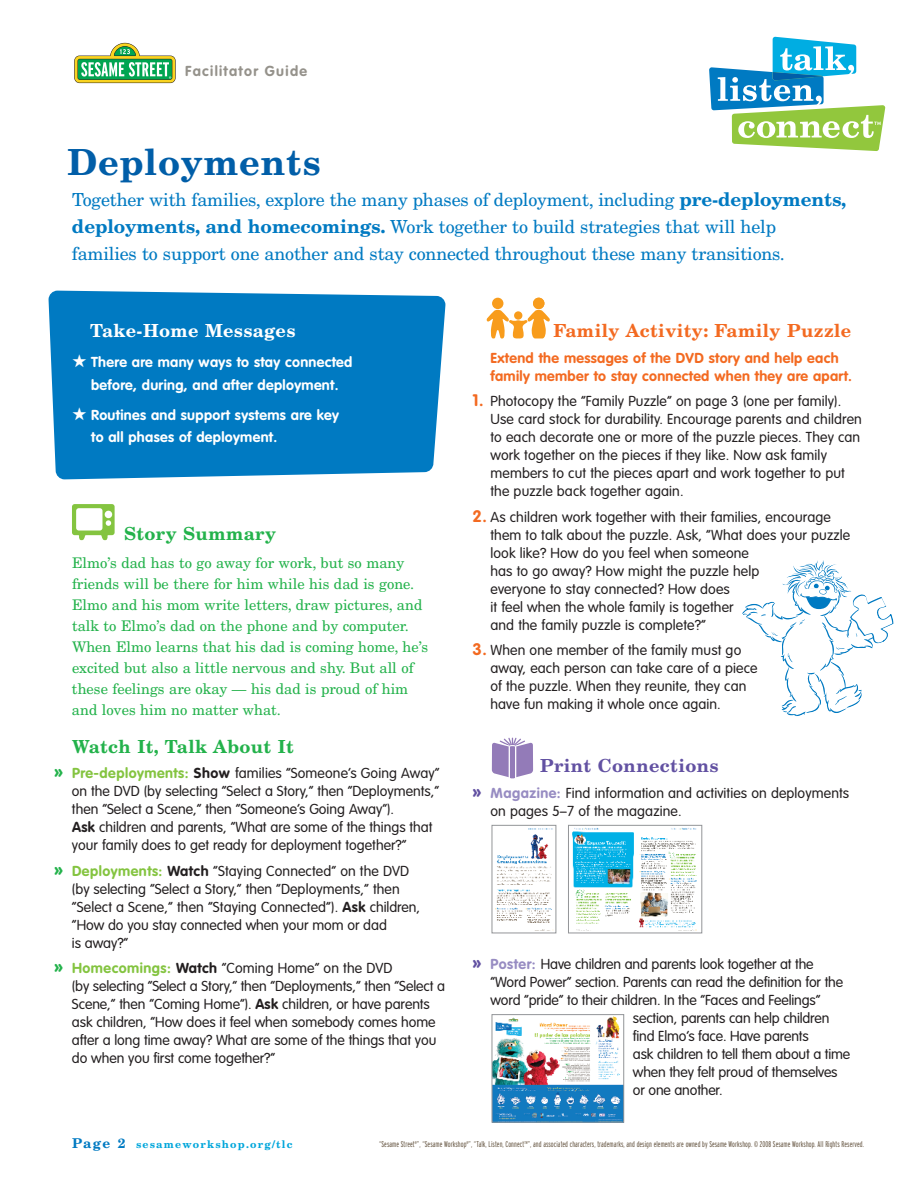
<style>
.page{position:relative;width:918px;height:1188px;background:#fff}
.page>*{position:absolute;margin:0;border:0;box-sizing:border-box;transform-origin:0 0}
.t1{font:700 36px "New Century Schlbk";letter-spacing:.025em;color:#015ea8}
.t2{font:18px/27px "New Century Schlbk";letter-spacing:-.01em;color:#007ac2}
.t3{font:700 18px "New Century Schlbk";letter-spacing:.025em;color:#23b24b}
.t4{font:700 18px "New Century Schlbk";letter-spacing:.025em;color:#f36a21}
.t5{font:700 18px "New Century Schlbk";letter-spacing:.025em;color:#fff}
.t6{font:700 18px "New Century Schlbk";letter-spacing:.025em;color:#6251a2}
.t7{font:14.7px/21px "New Century Schlbk";color:#23b24b}
.t8{font:300 14.25px/18px "VAG Rounded";letter-spacing:.01em;color:#231f20}
.t9{font:300 14.25px "VAG Rounded";letter-spacing:-.01em;color:#231f20}
.t10{font:700 14.25px/22.5px "VAG Rounded";letter-spacing:.025em;color:#fff;text-align:center}
.t11{font:700 14.25px/18px "VAG Rounded";letter-spacing:.025em;color:#f36a21}
.t12{font:700 14.25px "VAG Rounded";letter-spacing:.09em;color:#95928b}
.t13{font:700 10.5px "New Century Schlbk";letter-spacing:.115em;color:#00a6db}
.t14{font:300 extra-condensed 8.25px "Interstate";letter-spacing:.005em;color:#5d4c37}
.s1{font-weight:700;font-size:18.75px}
.s2{font-weight:700;font-size:18.3px;color:#23b24b}
.s3{font-weight:700;color:#84c440}
.s4{font-weight:700}
.s5{font-weight:700;font-size:16.5px;color:#f36a21}
.s6{font-weight:700;font-size:18.3px;color:#6251a2}
.s7{font-weight:700;color:#978cc2}
.s8{font-size:13.5px;color:#007ac2}
</style>
<div class="page">
<svg style="left:709px;top:37px;width:176px;height:114px"></svg>
<svg style="left:72px;top:504px;width:43px;height:36px"></svg>
<div style="left:105px;top:511px;width:7px;height:7px;background:#fff;border-radius:50%"></div>
<svg style="left:49px;top:291px;width:396px;height:188px;background:#1182c6"></svg>
<svg style="left:487px;top:298px;width:63px;height:40px"></svg>
<svg style="left:491px;top:738px;width:43px;height:41px"></svg>
<hr style="left:509px;top:746px;width:1px;height:33px;background:#fff">
<hr style="left:515px;top:746px;width:1px;height:33px;background:#fff">
<svg style="left:74px;top:43px;width:102px;height:40px"></svg>
<img style="left:495px;top:828px;width:59px;height:103px">
<div style="left:492px;top:825px;width:64px;height:108px;border:1px solid #939598"></div>
<img style="left:572px;top:827px;width:125px;height:104px">
<div style="left:568px;top:825px;width:134px;height:108px;border:1px solid #939598"></div>
<img style="left:494px;top:1016px;width:128px;height:104px">
<div style="left:492px;top:1014px;width:132px;height:108px;border:1px solid #939598"></div>
<svg style="left:818px;top:560px;width:76px;height:70px"></svg>
<p class="t12" style="left:185px;top:65px;width:124px">Facilitator Guide</p>
<h1 class="t1" style="left:68px;top:149px;width:254px">Deployments</h1>
<p class="t2" style="left:72px;top:188px;width:776px">Together with families, explore the many phases of deployment, including <span class="s1">pre-deployments, deployments, and homecomings.</span> Work together to build strategies that will help<br>families to support one another and stay connected throughout these many transitions.</p>
<p class="t5" style="left:90px;top:324px;width:207px">Take-Home Messages</p>
<p class="t10" style="left:72px;top:352px;width:282px">★ There are many ways to stay connected before, during, and after deployment.</p>
<p class="t10" style="left:91px;top:405px;width:249px;text-align:left;text-indent:-19px">★ Routines and support systems are key to all phases of deployment.</p>
<p class="t3" style="left:124px;top:527px;width:154px">Story Summary</p>
<p class="t7" style="left:72px;top:554px;width:358px">Elmo’s dad has to go away for work, but so many friends will be there for him while his dad is gone.<br>Elmo and his mom write letters, draw pictures, and talk to Elmo’s dad on the phone and by computer.<br>When Elmo learns that his dad is coming home, he’s excited but also a little nervous and shy. But all of these feelings are okay — his dad is proud of him and loves him no matter what.</p>
<p class="t3" style="left:72px;top:740px;width:223px">Watch It, Talk About It</p>
<p class="t8" style="left:72px;top:765px;width:369px;text-indent:-18px"><span class="s2">»</span> <span class="s3">Pre-deployments:</span> <span class="s4">Show</span> families “Someone’s Going Away” on the DVD (by selecting “Select a Story,” then “Deployments,” then “Select a Scene,” then “Someone’s Going Away”).<br><span class="s4">Ask</span> children and parents, “What are some of the things that your family does to get ready for deployment together?”</p>
<p class="t8" style="left:72px;top:863px;width:350px;text-indent:-18px"><span class="s2">»</span> <span class="s3">Deployments:</span> <span class="s4">Watch</span> “Staying Connected” on the DVD (by selecting “Select a Story,” then “Deployments,” then “Select a Scene,” then “Staying Connected”). <span class="s4">Ask</span> children, “How do you stay connected when your mom or dad<br>is away?”</p>
<p class="t8" style="left:72px;top:960px;width:375px;text-indent:-18px"><span class="s2">»</span> <span class="s3">Homecomings:</span> <span class="s4">Watch</span> “Coming Home” on the DVD<br>(by selecting “Select a Story,” then “Deployments,” then “Select a Scene,” then “Coming Home”). <span class="s4">Ask</span> children, or have parents ask children, “How does it feel when somebody comes home after a long time away? What are some of the things that you do when you first come together?”</p>
<p class="t4" style="left:554px;top:324px;width:299px">Family Activity: Family Puzzle</p>
<p class="t11" style="left:490px;top:350px;width:363px">Extend the messages of the DVD story and help each family member to stay connected when they are apart.</p>
<p class="t8" style="left:490px;top:393px;width:373px;text-indent:-18px"><span class="s5">1.</span> Photocopy the “Family Puzzle” on page 3 (one per family).<br>Use card stock for durability. Encourage parents and children to each decorate one or more of the puzzle pieces. They can work together on the pieces if they like. Now ask family members to cut the pieces apart and work together to put the puzzle back together again.</p>
<p class="t8" style="left:490px;top:509px;width:361px;text-indent:-18px"><span class="s5">2.</span> As children work together with their families, encourage them to talk about the puzzle. Ask, “What does your puzzle look like? How do you feel when someone<br>has to go away? How might the puzzle help<br>everyone to stay connected? How does<br>it feel when the whole family is together<br>and the family puzzle is complete?”</p>
<p class="t8" style="left:490px;top:642px;width:269px;text-indent:-18px"><span class="s5">3.</span> When one member of the family must go away, each person can take care of a piece of the puzzle. When they reunite, they can have fun making it whole once again.</p>
<p class="t6" style="left:540px;top:759px;width:180px">Print Connections</p>
<p class="t8" style="left:490px;top:785px;width:360px;text-indent:-18px"><span class="s6">»</span> <span class="s7">Magazine:</span> Find information and activities on deployments on pages 5–7 of the magazine.</p>
<p class="t9" style="left:472px;top:958px;width:343px"><span class="s6">»</span> <span class="s7">Poster:</span> Have children and parents look together at the</p>
<p class="t9" style="left:490px;top:976px;width:354px">“Word Power” section. Parents can read the definition for the</p>
<p class="t9" style="left:490px;top:994px;width:331px">word “pride” to their children. In the “Faces and Feelings”</p>
<p class="t9" style="left:633px;top:1012px;width:198px">section, parents can help children</p>
<p class="t9" style="left:633px;top:1030px;width:177px">find Elmo’s face. Have parents</p>
<p class="t9" style="left:633px;top:1048px;width:219px">ask children to tell them about a time</p>
<p class="t9" style="left:633px;top:1066px;width:206px">when they felt proud of themselves</p>
<p class="t9" style="left:633px;top:1084px;width:91px">or one another.</p>
<p class="t13" style="left:72px;top:1140px;width:222px"><span class="s8">Page 2</span> sesameworkshop.org/tlc</p>
<p class="t14" style="left:379px;top:1140px;width:486px">“Sesame Street<sup>®</sup>”, “Sesame Workshop<sup>®</sup>”, “Talk, Listen, Connect<sup>TM</sup>”, and associated characters, trademarks, and design elements are owned by Sesame Workshop. © 2008 Sesame Workshop. All Rights Reserved.</p>
</div>
